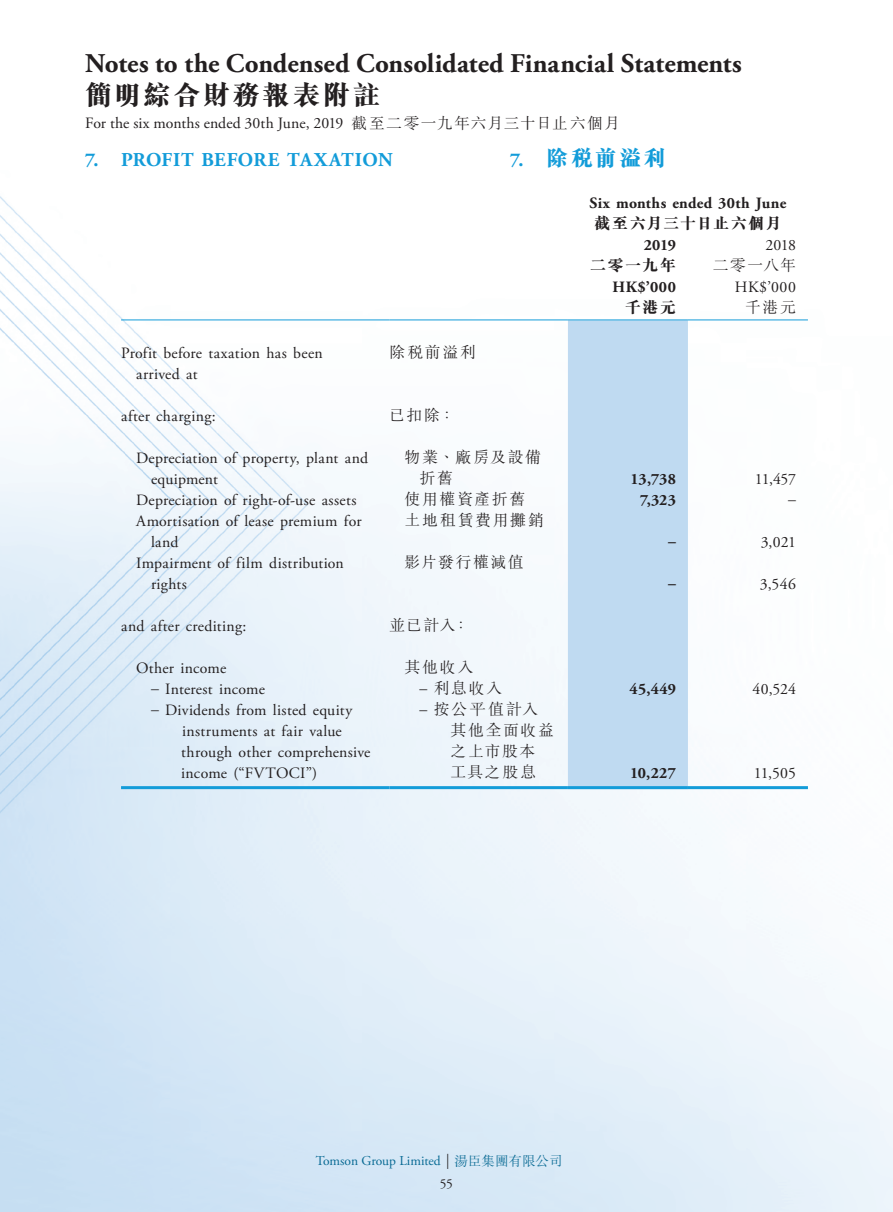
<style>
.page{position:relative;width:893px;height:1212px;background:#fff}
.page>*{position:absolute;margin:0;border:0;box-sizing:border-box;transform-origin:0 0}
.t1{font:700 27px "Adobe Garamond Pro";color:#231f20}
.t2{font:800 27px "M Sung HK";letter-spacing:.1em;color:#231f20}
._03_H1{font:800 21.75px "M Sung HK";letter-spacing:.125em;color:#139cd9}
._03_H1-2{font:700 19.5px "Adobe Garamond Pro";letter-spacing:.02em;color:#139cd9}
._15_Table_Stub{font:15.75px/21px "Adobe Garamond Pro";letter-spacing:.015em;color:#231f20}
._15_Table_Stub-2{font:300 15.75px/21px "M Sung HK";letter-spacing:.11em;color:#231f20}
._01_Body_Text{font:700 15.75px "Adobe Garamond Pro";letter-spacing:.015em;color:#231f20}
._01_Body_Text-2{font:15.75px "Adobe Garamond Pro";letter-spacing:.005em;color:#231f20}
._01_Body_Text-3{font:800 15.75px "M Sung HK";letter-spacing:.1em;color:#231f20}
._01_Body_Text-4{font:300 15.75px "M Sung HK";letter-spacing:.1em;color:#231f20}
.t3{font:13.5px "Adobe Garamond Pro";color:#086a94}
.t4{font:13.5px "Adobe Garamond Pro";color:#231f20}
.s1{font-family:"M Sung HK";font-weight:300}
.s2{font-family:"Adobe Garamond Pro";font-weight:700;font-size:19.5px}
.s3{font-family:"Adobe Garamond Pro";font-weight:400}
.s4{font-family:"Adobe Ming Std";font-weight:300;font-size:18px;color:#231f20}
</style>
<div class="page">
<img style="left:0;top:196px;width:893px;height:1016px">
<div style="left:568px;top:321px;width:120px;height:465px;background:#bfdaf1"></div>
<hr style="left:121px;top:320px;width:269px;height:1px;background:#139cd9">
<hr style="left:390px;top:320px;width:178px;height:1px;background:#139cd9">
<hr style="left:568px;top:320px;width:120px;height:1px;background:#139cd9">
<hr style="left:688px;top:320px;width:120px;height:1px;background:#139cd9">
<hr style="left:121px;top:786px;width:269px;height:3px;background:#139cd9">
<hr style="left:390px;top:786px;width:178px;height:3px;background:#139cd9">
<hr style="left:568px;top:786px;width:120px;height:3px;background:#139cd9">
<hr style="left:688px;top:786px;width:120px;height:3px;background:#139cd9">
<h1 class="t1" style="left:85px;top:48px;width:658px">Notes to the Condensed Consolidated Financial Statements</h1>
<h1 class="t2" style="left:85px;top:81px;width:296px">簡明綜合財務報表附註</h1>
<p class="_15_Table_Stub" style="left:85px;top:113px;width:537px">For the six months ended 30th June, 2019 <span class="s1">截至二零一九年六月三十日止六個月</span></p>
<p class="_03_H1-2" style="left:85px;top:148px;width:309px">7. PROFIT BEFORE TAXATION</p>
<p class="_03_H1" style="left:510px;top:147px;width:157px"><span class="s2">7.</span> 除稅前溢利</p>
<p class="_01_Body_Text" style="left:589px;top:194px;width:198px">Six months ended 30th June</p>
<p class="_01_Body_Text-3" style="left:594px;top:215px;width:188px">截至六月三十日止六個月</p>
<p class="_01_Body_Text" style="left:644px;top:236px;width:34px">2019</p>
<p class="_01_Body_Text-2" style="left:765px;top:236px;width:32px">2018</p>
<p class="_01_Body_Text-3" style="left:590px;top:257px;width:87px">二零一九年</p>
<p class="_01_Body_Text-4" style="left:713px;top:254px;width:85px">二零一八年</p>
<p class="_01_Body_Text" style="left:613px;top:278px;width:65px">HK$’000</p>
<p class="_01_Body_Text-2" style="left:735px;top:278px;width:62px">HK$’000</p>
<p class="_01_Body_Text-3" style="left:625px;top:299px;width:52px">千港元</p>
<p class="_01_Body_Text-4" style="left:745px;top:296px;width:52px">千港元</p>
<p class="_15_Table_Stub" style="left:136px;top:343px;width:188px;text-indent:-15px">Profit before taxation has been arrived at</p>
<p class="_15_Table_Stub-2" style="left:390px;top:341px;width:88px">除稅前溢利</p>
<p class="_15_Table_Stub" style="left:121px;top:406px;width:96px">after charging:</p>
<p class="_15_Table_Stub-2" style="left:390px;top:404px;width:67px">已扣除：</p>
<p class="_15_Table_Stub" style="left:151px;top:448px;width:218px;text-indent:-15px">Depreciation of property, plant and equipment</p>
<p class="_15_Table_Stub-2" style="left:420px;top:446px;width:123px;text-indent:-15px">物業、廠房及設備折舊</p>
<p class="_01_Body_Text" style="left:630px;top:470px;width:47px">13,738</p>
<p class="_01_Body_Text-2" style="left:755px;top:470px;width:43px">11,457</p>
<p class="_15_Table_Stub" style="left:136px;top:490px;width:222px">Depreciation of right-of-use assets</p>
<p class="_15_Table_Stub-2" style="left:405px;top:488px;width:122px">使用權資產折舊</p>
<p class="_01_Body_Text" style="left:640px;top:491px;width:37px">7,323</p>
<p class="_01_Body_Text-2" style="left:788px;top:489px;width:9px">–</p>
<p class="_15_Table_Stub" style="left:151px;top:511px;width:212px;text-indent:-15px">Amortisation of lease premium for land</p>
<p class="_15_Table_Stub-2" style="left:405px;top:509px;width:141px">土地租賃費用攤銷</p>
<p class="_01_Body_Text" style="left:668px;top:531px;width:9px">–</p>
<p class="_01_Body_Text-2" style="left:761px;top:533px;width:37px">3,021</p>
<p class="_15_Table_Stub" style="left:151px;top:553px;width:194px;text-indent:-15px">Impairment of film distribution rights</p>
<p class="_15_Table_Stub-2" style="left:405px;top:551px;width:121px">影片發行權減值</p>
<p class="_01_Body_Text" style="left:668px;top:573px;width:9px">–</p>
<p class="_01_Body_Text-2" style="left:760px;top:575px;width:38px">3,546</p>
<p class="_15_Table_Stub" style="left:121px;top:616px;width:127px">and after crediting:</p>
<p class="_15_Table_Stub-2" style="left:390px;top:614px;width:81px">並已計入：</p>
<p class="_15_Table_Stub" style="left:136px;top:658px;width:92px">Other income</p>
<p class="_15_Table_Stub-2" style="left:405px;top:656px;width:70px">其他收入</p>
<p class="_15_Table_Stub" style="left:151px;top:679px;width:115px">– Interest income</p>
<p class="_15_Table_Stub-2" style="left:420px;top:677px;width:84px"><span class="s3">–</span> 利息收入</p>
<p class="_01_Body_Text" style="left:630px;top:680px;width:48px">45,449</p>
<p class="_01_Body_Text-2" style="left:752px;top:680px;width:45px">40,524</p>
<p class="_15_Table_Stub" style="left:181px;top:700px;width:191px;text-indent:-30px">– Dividends from listed equity instruments at fair value through other comprehensive income (“FVTOCI”)</p>
<p class="_15_Table_Stub-2" style="left:450px;top:698px;width:105px;text-indent:-31px"><span class="s3">–</span> 按公平值計入其他全面收益之上市股本工具之股息</p>
<p class="_01_Body_Text" style="left:630px;top:764px;width:47px">10,227</p>
<p class="_01_Body_Text-2" style="left:754px;top:764px;width:44px">11,505</p>
<p class="t3" style="left:316px;top:1152px;width:248px">Tomson Group Limited <span class="s4">|</span> <span class="s1">湯臣集團有限公司</span></p>
<p class="t4" style="left:440px;top:1176px;width:15px">55</p>
</div>
